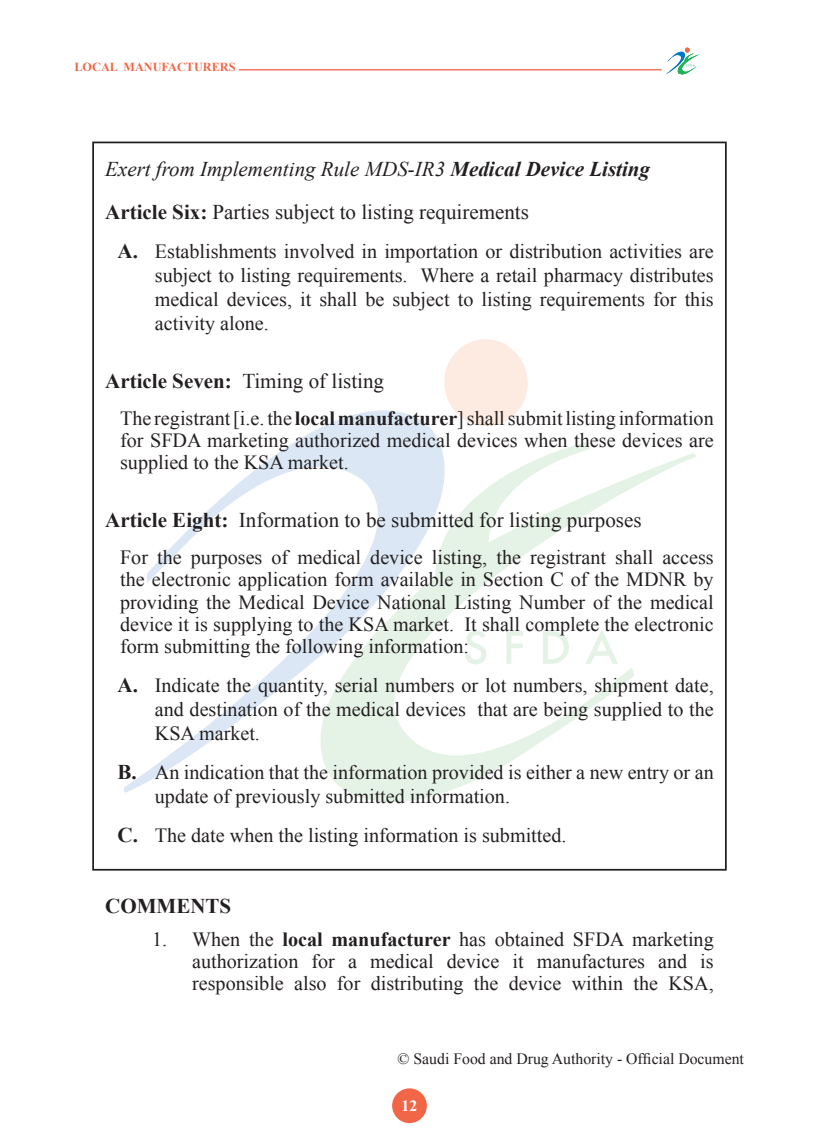
<style>
.page{position:relative;width:819px;height:1141px;background:#fff}
.page>*{position:absolute;margin:0;border:0;box-sizing:border-box;transform-origin:0 0}
.sime_title{font:21px "Times New Roman";color:#231f20}
.t1{font:italic 21px "Times New Roman";color:#231f20}
.t2{font:700 21px "Times New Roman";color:#231f20}
.New_Normal_text{font:20.12px/24.2px "Times New Roman";color:#231f20;text-align:justify}
.t3{font:15.75px "Times New Roman";color:#231f20}
.t4{font:700 15.75px "Times New Roman";color:#fff}
.t5{font:700 12.25px "Times New Roman";color:#f26648}
.s1{font-weight:700}
.s2{font-weight:700;font-size:21px}
</style>
<div class="page">
<div style="left:392px;top:1088px;width:35px;height:35px;background:#f26648;border-radius:50%"></div>
<svg style="left:124px;top:410px;width:380px;height:381px"></svg>
<svg style="left:276px;top:442px;width:418px;height:360px"></svg>
<div style="left:444px;top:339px;width:82px;height:86px;background:#fdeae0;border-radius:50%"></div>
<svg style="left:465px;top:630px;width:21px;height:34px"></svg>
<svg style="left:506px;top:631px;width:17px;height:33px"></svg>
<svg style="left:543px;top:631px;width:26px;height:33px"></svg>
<svg style="left:585px;top:629px;width:33px;height:35px"></svg>
<svg style="left:666px;top:48px;width:33px;height:27px"></svg>
<hr style="left:239px;top:69px;width:422px;height:1px;background:#f26648">
<p class="t5" style="left:74px;top:58px;width:163px">LOCAL MANUFACTURERS</p>
<p class="t1" style="left:105px;top:154px;width:546px">Exert from Implementing Rule MDS-IR3 <span class="s1">Medical Device Listing</span></p>
<p class="sime_title" style="left:105px;top:198px;width:425px"><span class="s1">Article Six:</span> Parties subject to listing requirements</p>
<p class="New_Normal_text" style="left:155px;top:239px;width:560px;text-indent:-37px"><span class="s2">A.</span> Establishments involved in importation or distribution activities are subject to listing requirements. Where a retail pharmacy distributes medical devices, it shall be subject to listing requirements for this activity alone.</p>
<p class="sime_title" style="left:105px;top:367px;width:280px"><span class="s1">Article Seven:</span> Timing of listing</p>
<p class="New_Normal_text" style="left:120px;top:407px;width:595px;line-height:22.1px">The registrant [i.e. the <span class="s1">local manufacturer</span>] shall submit listing information for SFDA marketing authorized medical devices when these devices are supplied to the KSA market.</p>
<p class="sime_title" style="left:105px;top:506px;width:538px"><span class="s1">Article Eight:</span> Information to be submitted for listing purposes</p>
<p class="New_Normal_text" style="left:120px;top:546px;width:595px;line-height:22.2px">For the purposes of medical device listing, the registrant shall access the electronic application form available in Section C of the MDNR by providing the Medical Device National Listing Number of the medical device it is supplying to the KSA market. It shall complete the electronic form submitting the following information:</p>
<p class="New_Normal_text" style="left:155px;top:673px;width:560px;text-indent:-37px"><span class="s2">A.</span> Indicate the quantity, serial numbers or lot numbers, shipment date, and destination of the medical devices that are being supplied to the KSA market.</p>
<p class="New_Normal_text" style="left:155px;top:760px;width:560px;text-indent:-37px"><span class="s2">B.</span> An indication that the information provided is either a new entry or an update of previously submitted information.</p>
<p class="New_Normal_text" style="left:117px;top:823px;width:450px"><span class="s2">C.</span> The date when the listing information is submitted.</p>
<p class="t2" style="left:105px;top:892px;width:128px">COMMENTS</p>
<p class="New_Normal_text" style="left:192px;top:928px;width:523px;line-height:22.1px;text-indent:-40px">1. When the <span class="s1">local manufacturer</span> has obtained SFDA marketing authorization for a medical device it manufactures and is responsible also for distributing the device within the KSA,</p>
<p class="t3" style="left:397px;top:1048px;width:348px">© Saudi Food and Drug Authority - Official Document</p>
<p class="t4" style="left:401px;top:1095px;width:17px">12</p>
</div>
